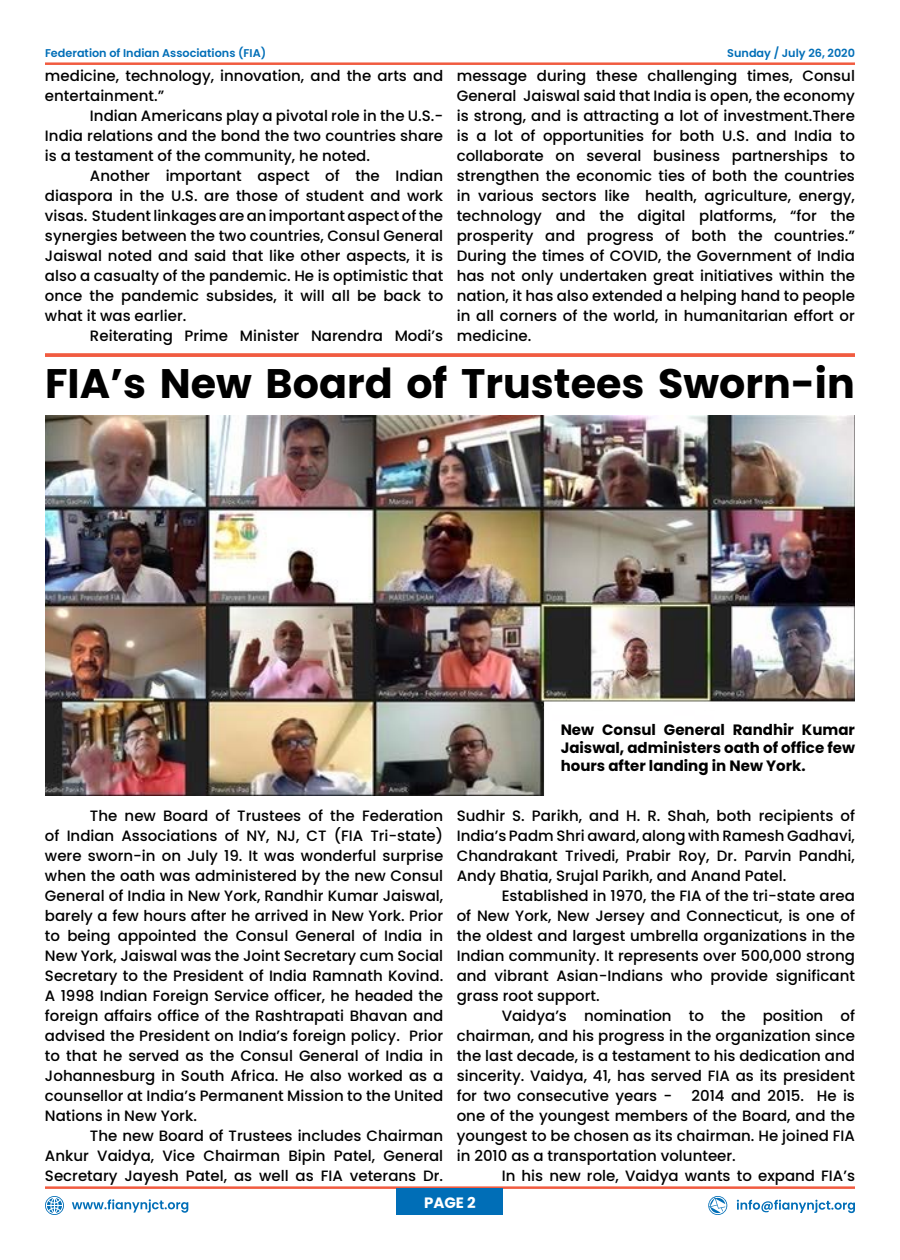
<style>
.page{position:relative;width:900px;height:1260px;background:#fff}
.page>*{position:absolute;margin:0;border:0;box-sizing:border-box;transform-origin:0 0}
.t1{font:700 41.25px "Poppins";color:#000}
.t2{font:500 15px/20px "Poppins";color:#000;text-align:justify}
.t3{font:700 15px/18px "Poppins";color:#000;text-align:justify}
.t4{font:700 15px "Poppins";color:#fff}
.t5{font:600 11.25px "Poppins";color:#006eb7}
</style>
<div class="page">
<hr style="left:45px;top:1186px;width:810px;height:3px;background:#f15b40">
<hr style="left:45px;top:62px;width:810px;height:3px;background:#f15b40">
<svg style="left:737px;top:1200px;width:118px;height:13px"></svg>
<svg style="left:708px;top:1196px;width:19px;height:19px"></svg>
<svg style="left:72px;top:1199px;width:116px;height:14px"></svg>
<svg style="left:45px;top:1196px;width:19px;height:19px"></svg>
<div style="left:397px;top:1189px;width:106px;height:26px;background:#006eb7"></div>
<svg style="left:45px;top:353px;width:810px;height:4px;background:#f1644b"></svg>
<img style="left:45px;top:416px;width:810px;height:379px">
<p class="t5" style="left:45px;top:46px;width:223px">Federation of Indian Associations (FIA)</p>
<p class="t5" style="left:727px;top:46px;width:129px">Sunday / July 26, 2020</p>
<p class="t2" style="left:45px;top:65px;width:400px">medicine, technology, innovation, and the arts and entertainment.”</p>
<p class="t2" style="left:45px;top:105px;width:400px;text-indent:45px">Indian Americans play a pivotal role in the U.S.- India relations and the bond the two countries share is a testament of the community, he noted.</p>
<p class="t2" style="left:45px;top:165px;width:400px;text-indent:45px">Another important aspect of the Indian diaspora in the U.S. are those of student and work visas. Student linkages are an important aspect of the synergies between the two countries, Consul General Jaiswal noted and said that like other aspects, it is also a casualty of the pandemic. He is optimistic that once the pandemic subsides, it will all be back to what it was earlier.</p>
<p class="t2" style="left:90px;top:325px;width:355px">Reiterating Prime Minister Narendra Modi’s</p>
<p class="t2" style="left:457px;top:65px;width:400px">message during these challenging times, Consul General Jaiswal said that India is open, the economy is strong, and is attracting a lot of investment.There is a lot of opportunities for both U.S. and India to collaborate on several business partnerships to strengthen the economic ties of both the countries in various sectors like health, agriculture, energy, technology and the digital platforms, “for the prosperity and progress of both the countries.” During the times of COVID, the Government of India has not only undertaken great initiatives within the nation, it has also extended a helping hand to people in all corners of the world, in humanitarian effort or medicine.</p>
<h1 class="t1" style="left:45px;top:360px;width:811px">FIA’s New Board of Trustees Sworn-in</h1>
<p class="t2" style="left:45px;top:806px;width:400px;text-indent:45px">The new Board of Trustees of the Federation of Indian Associations of NY, NJ, CT (FIA Tri-state) were sworn-in on July 19. It was wonderful surprise when the oath was administered by the new Consul General of India in New York, Randhir Kumar Jaiswal, barely a few hours after he arrived in New York. Prior to being appointed the Consul General of India in New York, Jaiswal was the Joint Secretary cum Social Secretary to the President of India Ramnath Kovind.<br>A 1998 Indian Foreign Service officer, he headed the foreign affairs office of the Rashtrapati Bhavan and advised the President on India’s foreign policy. Prior to that he served as the Consul General of India in Johannesburg in South Africa. He also worked as a counsellor at India’s Permanent Mission to the United Nations in New York.</p>
<p class="t2" style="left:45px;top:1125px;width:400px;text-indent:45px">The new Board of Trustees includes Chairman Ankur Vaidya, Vice Chairman Bipin Patel, General Secretary Jayesh Patel, as well as FIA veterans Dr.</p>
<p class="t3" style="left:561px;top:721px;width:296px">New Consul General Randhir Kumar Jaiswal, administers oath of office few hours after landing in New York.</p>
<p class="t2" style="left:457px;top:806px;width:400px">Sudhir S. Parikh, and H. R. Shah, both recipients of India’s Padm Shri award, along with Ramesh Gadhavi, Chandrakant Trivedi, Prabir Roy, Dr. Parvin Pandhi, Andy Bhatia, Srujal Parikh, and Anand Patel.</p>
<p class="t2" style="left:457px;top:886px;width:400px;text-indent:45px">Established in 1970, the FIA of the tri-state area of New York, New Jersey and Connecticut, is one of the oldest and largest umbrella organizations in the Indian community. It represents over 500,000 strong and vibrant Asian-Indians who provide significant grass root support.</p>
<p class="t2" style="left:457px;top:1006px;width:400px;text-indent:45px">Vaidya’s nomination to the position of chairman, and his progress in the organization since the last decade, is a testament to his dedication and sincerity. Vaidya, 41, has served FIA as its president for two consecutive years -</p>
<p class="t2" style="left:457px;top:1086px;width:400px;text-indent:235px">2014 and 2015. He is one of the youngest members of the Board, and the youngest to be chosen as its chairman. He joined FIA in 2010 as a transportation volunteer.</p>
<p class="t2" style="left:502px;top:1165px;width:355px">In his new role, Vaidya wants to expand FIA’s</p>
<p class="t4" style="left:424px;top:1194px;width:53px">PAGE 2</p>
</div>
